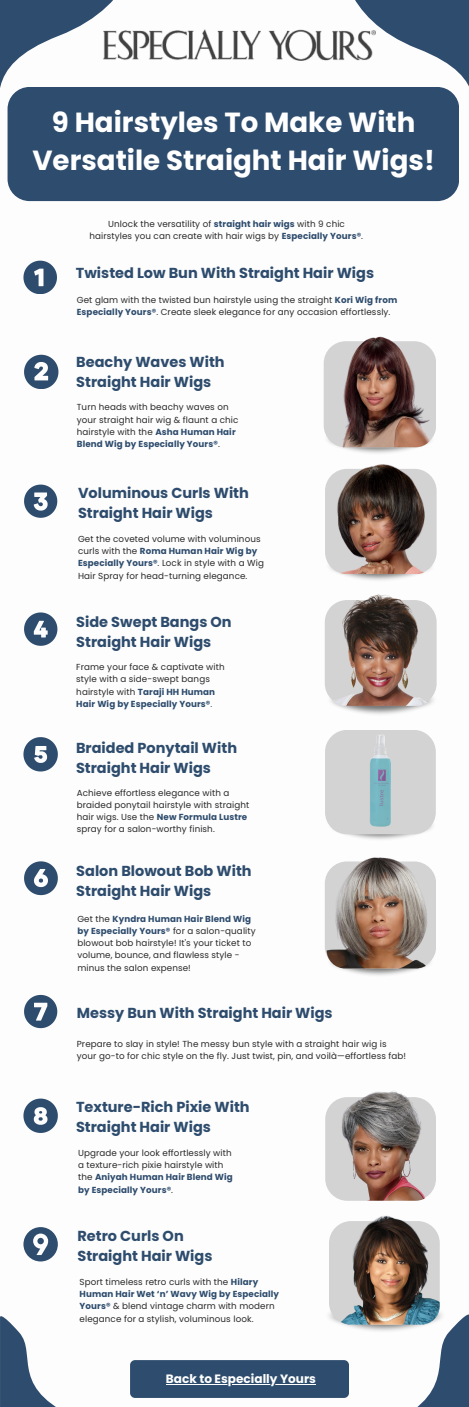
<style>
.page{position:relative;width:469px;height:1407px;background:#fff}
.page>*{position:absolute;margin:0;border:0;box-sizing:border-box;transform-origin:0 0}
.t1{font:700 27.62px/38.4px "Poppins";color:#fff;text-align:center}
.t2{font:700 14.5px/20.1px "Poppins";color:#2e4c6d}
.t3{font:700 12.06px "Poppins";color:#fff}
.t4{font:8.75px/12.2px "Poppins";letter-spacing:.01em;color:#292929}
.s1{font-weight:700;color:#2e4c6d}
.s2{color:#2e4c6d}
</style>
<div class="page">
<svg style="left:0;top:1316px;width:165px;height:90px"></svg>
<svg style="left:290px;top:1314px;width:179px;height:92px"></svg>
<div style="left:8px;top:87px;width:451px;height:114px;background:#2e4c6d;border-radius:22px"></div>
<svg style="left:355px;top:0;width:114px;height:105px"></svg>
<svg style="left:0;top:0;width:113px;height:152px"></svg>
<div style="left:130px;top:1359px;width:219px;height:38px;background:#2e4c6d;border-radius:5px"></div>
<img style="left:325px;top:433px;width:110px;height:21px">
<img style="left:335px;top:705px;width:94px;height:10px">
<img style="left:371px;top:822px;width:63px;height:18px">
<img style="left:326px;top:955px;width:108px;height:21px">
<img style="left:324px;top:1308px;width:122px;height:25px">
<div style="left:324px;top:341px;width:112px;height:106px;background:#d4d3d3;border-radius:22px"></div>
<img style="left:326px;top:335px;width:108px;height:112px;border-radius:18px">
<svg style="left:325px;top:482px;width:111px;height:92px"></svg>
<img style="left:327px;top:462px;width:108px;height:112px;border-radius:18px">
<div style="left:325px;top:1097px;width:111px;height:103px;background:#d4d3d3;border-radius:22px"></div>
<div style="left:325px;top:730px;width:111px;height:104px;background:#d4d3d3;border-radius:22px"></div>
<svg style="left:325px;top:613px;width:111px;height:92px"></svg>
<img style="left:327px;top:593px;width:108px;height:112px;border-radius:18px">
<img style="left:327px;top:1089px;width:107px;height:111px;border-radius:18px">
<img style="left:326px;top:856px;width:109px;height:112px;border-radius:18px">
<img style="left:326px;top:727px;width:107px;height:112px;border-radius:18px">
<svg style="left:23px;top:261px;width:34px;height:33px"></svg>
<svg style="left:24px;top:355px;width:34px;height:34px"></svg>
<svg style="left:24px;top:484px;width:33px;height:34px"></svg>
<svg style="left:24px;top:612px;width:33px;height:33px"></svg>
<svg style="left:23px;top:737px;width:35px;height:34px"></svg>
<svg style="left:24px;top:861px;width:34px;height:34px"></svg>
<svg style="left:24px;top:994px;width:33px;height:34px"></svg>
<img style="left:104px;top:17px;width:271px;height:55px">
<svg style="left:23px;top:1098px;width:35px;height:34px"></svg>
<div style="left:329px;top:1220px;width:111px;height:104px;background:#d4d3d3;border-radius:22px"></div>
<img style="left:332px;top:1213px;width:107px;height:111px;border-radius:18px">
<svg style="left:23px;top:1227px;width:35px;height:34px"></svg>
<hr style="left:166px;top:1383px;width:150px;height:1px;background:#fff">
<p class="t1" style="left:32px;top:103px;width:404px">9 Hairstyles To Make With<br>Versatile Straight Hair Wigs!</p>
<p class="t4" style="left:89px;top:217px;width:275px;text-align:center">Unlock the versatility of <span class="s1">straight hair wigs</span> with 9 chic hairstyles you can create with hair wigs by <span class="s1">Especially Yours®</span>.</p>
<p class="t2" style="left:76px;top:263px;width:300px">Twisted Low Bun With Straight Hair Wigs</p>
<p class="t4" style="left:77px;top:294px;width:322px">Get glam with the twisted bun hairstyle using the straight <span class="s1">Kori Wig from<br>Especially Yours®</span>. Create sleek elegance for any occasion effortlessly.</p>
<p class="t2" style="left:76px;top:352px;width:150px">Beachy Waves With<br>Straight Hair Wigs</p>
<p class="t4" style="left:77px;top:401px;width:163px">Turn heads with beachy waves on your straight hair wig &amp; flaunt a chic hairstyle with the <span class="s1">Asha Human Hair Blend Wig by Especially Yours®</span>.</p>
<p class="t2" style="left:78px;top:482px;width:172px">Voluminous Curls With<br>Straight Hair Wigs</p>
<p class="t4" style="left:78px;top:533px;width:187px">Get the coveted volume with voluminous curls with the <span class="s1">Roma Human Hair Wig by Especially Yours®</span>. Lock in style with a Wig Hair Spray for head-turning elegance.</p>
<p class="t2" style="left:76px;top:612px;width:157px">Side Swept Bangs On<br>Straight Hair Wigs</p>
<p class="t4" style="left:76px;top:661px;width:150px">Frame your face &amp; captivate with style with a side-swept bangs hairstyle with <span class="s1">Taraji HH Human<br>Hair Wig by Especially Yours®</span><span class="s2">.</span></p>
<h2 class="t2" style="left:76px;top:737px;width:163px">Braided Ponytail With<br>Straight Hair Wigs</h2>
<p class="t4" style="left:77px;top:786px;width:174px">Achieve effortless elegance with a braided ponytail hairstyle with straight hair wigs. Use the <span class="s1">New Formula Lustre </span>spray for a salon-worthy finish.</p>
<p class="t2" style="left:76px;top:860px;width:177px">Salon Blowout Bob With<br>Straight Hair Wigs</p>
<p class="t4" style="left:77px;top:912px;width:180px">Get the <span class="s1">Kyndra Human Hair Blend Wig by Especially Yours®</span> for a salon-quality blowout bob hairstyle! It's your ticket to volume, bounce, and flawless style - minus the salon expense!</p>
<p class="t2" style="left:77px;top:1002px;width:257px">Messy Bun With Straight Hair Wigs</p>
<p class="t4" style="left:77px;top:1037px;width:331px">Prepare to slay in style! The messy bun style with a straight hair wig is your go-to for chic style on the fly. Just twist, pin, and voilà—effortless fab!</p>
<p class="t2" style="left:76px;top:1096px;width:175px">Texture-Rich Pixie With<br>Straight Hair Wigs</p>
<p class="t4" style="left:78px;top:1146px;width:156px">Upgrade your look effortlessly with a texture-rich pixie hairstyle with the <span class="s1">Aniyah Human Hair Blend Wig by Especially Yours®</span>.</p>
<p class="t2" style="left:77px;top:1225px;width:136px">Retro Curls On<br>Straight Hair Wigs</p>
<h2 class="t4" style="left:80px;top:1275px;width:201px">Sport timeless retro curls with the <span class="s1">Hilary Human Hair Wet ‘n’ Wavy Wig by Especially Yours®</span> &amp; blend vintage charm with modern elegance for a stylish, voluminous look.</h2>
<p class="t3" style="left:166px;top:1369px;width:151px">Back to Especially Yours</p>
</div>
